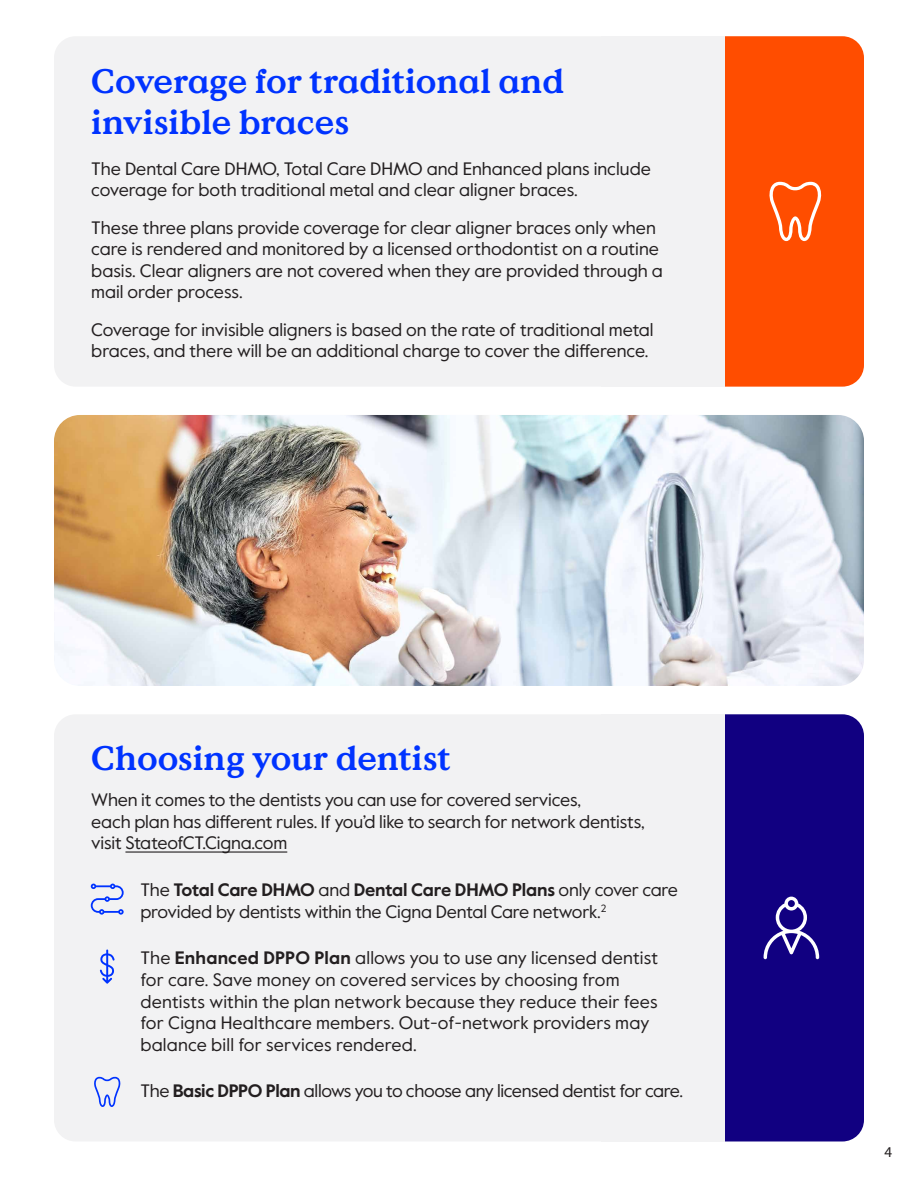
<style>
.page{position:relative;width:918px;height:1188px;background:#fff}
.page>*{position:absolute;margin:0;border:0;box-sizing:border-box;transform-origin:0 0}
.t1{font:700 33.9px/40.8px "Value Serif Pro";color:#03f}
.t2{font:18px/21.6px "Value Sans Pro";color:#231f20}
.t3{font:18px "Value Sans Pro";letter-spacing:-.02em;color:#231f20}
.t4{font:15px "Myriad Pro";color:#231f20}
.s1{font-weight:700}
</style>
<div class="page">
<div style="left:688px;top:36px;width:176px;height:351px;background:#ff4d00;border-radius:22px"></div>
<div style="left:602px;top:36px;width:123px;height:351px;background:#f2f2f3"></div>
<div style="left:54px;top:36px;width:597px;height:351px;background:#f2f2f3;border-radius:22px"></div>
<svg style="left:769px;top:182px;width:53px;height:59px"></svg>
<img style="left:54px;top:415px;width:810px;height:271px">
<div style="left:688px;top:714px;width:176px;height:427px;background:#110081;border-radius:22px"></div>
<div style="left:602px;top:714px;width:123px;height:428px;background:#f2f2f3"></div>
<div style="left:54px;top:714px;width:597px;height:427px;background:#f2f2f3;border-radius:22px"></div>
<hr style="left:125px;top:851px;width:162px;height:2px;background:#231f20">
<svg style="left:764px;top:897px;width:55px;height:62px"></svg>
<svg style="left:91px;top:884px;width:33px;height:31px"></svg>
<svg style="left:100px;top:950px;width:15px;height:34px"></svg>
<svg style="left:94px;top:1077px;width:27px;height:30px"></svg>
<h1 class="t1" style="left:91px;top:62px;width:474px">Coverage for traditional and invisible braces</h1>
<p class="t2" style="left:91px;top:158px;width:561px">The Dental Care DHMO, Total Care DHMO and Enhanced plans include coverage for both traditional metal and clear aligner braces.</p>
<p class="t2" style="left:91px;top:217px;width:573px">These three plans provide coverage for clear aligner braces only when care is rendered and monitored by a licensed orthodontist on a routine basis. Clear aligners are not covered when they are provided through a mail order process.</p>
<p class="t2" style="left:91px;top:319px;width:564px">Coverage for invisible aligners is based on the rate of traditional metal braces, and there will be an additional charge to cover the difference.</p>
<h1 class="t1" style="left:91px;top:739px;width:361px">Choosing your dentist</h1>
<p class="t2" style="left:91px;top:789px;width:555px">When it comes to the dentists you can use for covered services,<br>each plan has different rules. If you’d like to search for network dentists, visit StateofCT.Cigna.com</p>
<p class="t2" style="left:140px;top:880px;width:539px">The <span class="s1">Total Care DHMO</span> and <span class="s1">Dental Care DHMO Plans</span> only cover care provided by dentists within the Cigna Dental Care network.<sup>2</sup></p>
<p class="t2" style="left:140px;top:948px;width:519px">The <span class="s1">Enhanced DPPO Plan</span> allows you to use any licensed dentist for care. Save money on covered services by choosing from dentists within the plan network because they reduce their fees for Cigna Healthcare members. Out-of-network providers may balance bill for services rendered.</p>
<p class="t3" style="left:140px;top:1080px;width:544px">The <span class="s1">Basic DPPO Plan</span> allows you to choose any licensed dentist for care.</p>
<p class="t4" style="left:884px;top:1142px;width:9px">4</p>
</div>
